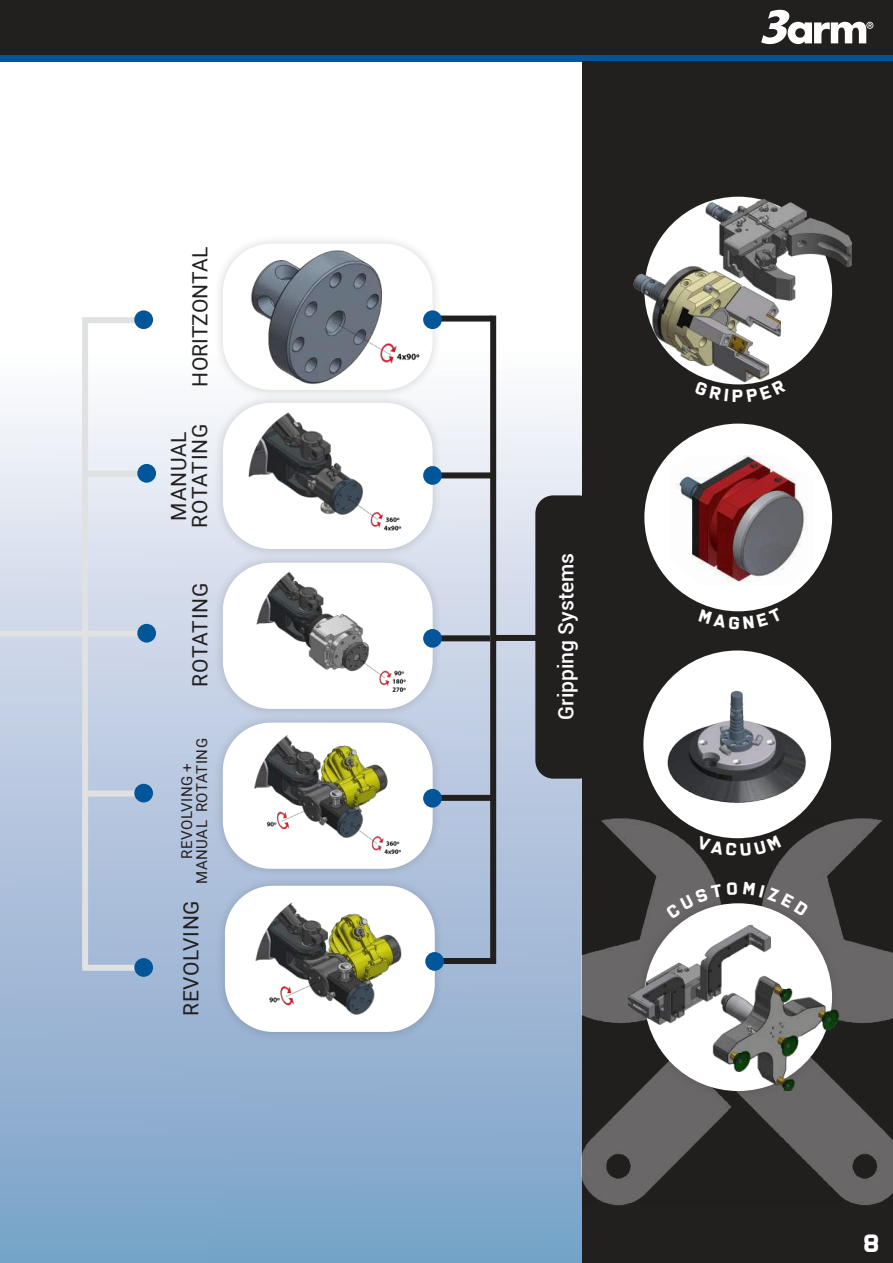
<style>
.page{position:relative;width:893px;height:1263px;background:#fff}
.page>*{position:absolute;margin:0;border:0;box-sizing:border-box;transform-origin:0 0}
.t1{font:25.5px "X Heighting";color:#fff}
.t2{font:21px/21px "Roboto";letter-spacing:.025em;color:#221f1f;text-align:center}
.t3{font:500 21px "Roboto";color:#fff}
.t4{font:21px "Roboto";letter-spacing:.005em;color:#221f1f}
.t5{font:18px "X Heighting";color:#fff}
.t6{font:15px/15px "Roboto";letter-spacing:.035em;color:#221f1f;text-align:center}
</style>
<div class="page">
<img style="left:0;top:315px;width:582px;height:948px">
<div style="left:535px;top:495px;width:62px;height:284px;background:#221f1f;border-radius:18px"></div>
<div style="left:0;top:54px;width:893px;height:8px;background:#005698"></div>
<div style="left:0;top:0;width:893px;height:54px;background:#221f1f"></div>
<svg style="left:761px;top:10px;width:112px;height:34px"></svg>
<div style="left:582px;top:62px;width:311px;height:1201px;background:#221f1f"></div>
<div style="left:0;top:631px;width:94px;height:6px;background:#dfe1e2"></div>
<img style="left:582px;top:818px;width:311px;height:388px">
<div style="left:634px;top:641px;width:207px;height:207px;background:#221f1f"></div>
<div style="left:643px;top:650px;width:188px;height:188px;background:#fff;border-radius:50%"></div>
<img style="left:666px;top:687px;width:149px;height:121px">
<div style="left:644px;top:424px;width:188px;height:187px;background:#fff;border-radius:50%"></div>
<img style="left:669px;top:455px;width:145px;height:131px">
<div style="left:644px;top:197px;width:188px;height:187px;background:#fff;border-radius:50%"></div>
<img style="left:633px;top:264px;width:147px;height:120px">
<img style="left:703px;top:196px;width:150px;height:106px">
<div style="left:634px;top:893px;width:208px;height:208px;background:#221f1f;opacity:.2"></div>
<div style="left:644px;top:903px;width:188px;height:188px;background:#fff;border-radius:50%"></div>
<img style="left:626px;top:923px;width:145px;height:103px">
<img style="left:710px;top:973px;width:132px;height:118px">
<div style="left:213px;top:234px;width:230px;height:166px;background:#221f1f;opacity:.2"></div>
<div style="left:223px;top:244px;width:210px;height:146px;background:#fff;border-radius:48px"></div>
<div style="left:213px;top:393px;width:230px;height:166px;background:#221f1f;opacity:.2"></div>
<div style="left:223px;top:403px;width:210px;height:146px;background:#fff;border-radius:48px"></div>
<div style="left:213px;top:553px;width:230px;height:166px;background:#221f1f;opacity:.2"></div>
<div style="left:223px;top:563px;width:210px;height:146px;background:#fff;border-radius:48px"></div>
<div style="left:213px;top:713px;width:230px;height:165px;background:#221f1f;opacity:.2"></div>
<div style="left:223px;top:722px;width:210px;height:147px;background:#fff;border-radius:48px"></div>
<div style="left:215px;top:876px;width:230px;height:166px;background:#221f1f;opacity:.2"></div>
<div style="left:225px;top:886px;width:210px;height:146px;background:#fff;border-radius:48px"></div>
<img style="left:249px;top:247px;width:172px;height:139px">
<img style="left:248px;top:412px;width:154px;height:119px">
<img style="left:256px;top:568px;width:152px;height:124px">
<img style="left:254px;top:735px;width:147px;height:119px">
<img style="left:252px;top:886px;width:151px;height:129px">
<div style="left:82px;top:320px;width:6px;height:648px;background:#dfe1e2"></div>
<div style="left:82px;top:965px;width:63px;height:6px;background:#dfe1e2"></div>
<div style="left:85px;top:790px;width:59px;height:6px;background:#dfe1e2"></div>
<div style="left:85px;top:631px;width:62px;height:6px;background:#dfe1e2"></div>
<div style="left:85px;top:471px;width:59px;height:6px;background:#dfe1e2"></div>
<div style="left:82px;top:317px;width:59px;height:6px;background:#dfe1e2"></div>
<div style="left:134px;top:784px;width:19px;height:18px;background:#005698;border-radius:50%"></div>
<div style="left:134px;top:958px;width:19px;height:19px;background:#005698;border-radius:50%"></div>
<div style="left:137px;top:624px;width:19px;height:18px;background:#005698;border-radius:50%"></div>
<div style="left:137px;top:464px;width:19px;height:19px;background:#005698;border-radius:50%"></div>
<div style="left:134px;top:310px;width:19px;height:19px;background:#005698;border-radius:50%"></div>
<div style="left:490px;top:316px;width:6px;height:648px;background:#221f1f"></div>
<div style="left:426px;top:316px;width:66px;height:6px;background:#221f1f"></div>
<div style="left:432px;top:472px;width:59px;height:6px;background:#221f1f"></div>
<div style="left:432px;top:635px;width:58px;height:6px;background:#221f1f"></div>
<div style="left:493px;top:635px;width:45px;height:6px;background:#221f1f"></div>
<div style="left:432px;top:795px;width:59px;height:6px;background:#221f1f"></div>
<div style="left:434px;top:958px;width:59px;height:6px;background:#221f1f"></div>
<div style="left:423px;top:310px;width:19px;height:19px;background:#005698;border-radius:50%"></div>
<div style="left:423px;top:466px;width:19px;height:19px;background:#005698;border-radius:50%"></div>
<div style="left:423px;top:629px;width:19px;height:19px;background:#005698;border-radius:50%"></div>
<div style="left:423px;top:789px;width:19px;height:19px;background:#005698;border-radius:50%"></div>
<div style="left:425px;top:952px;width:19px;height:19px;background:#005698;border-radius:50%"></div>
<svg style="left:697px;top:835px;width:84px;height:21px"></svg>
<svg style="left:714px;top:608px;width:49px;height:4px"></svg>
<svg style="left:695px;top:381px;width:34px;height:3px"></svg>
<svg style="left:746px;top:379px;width:34px;height:5px"></svg>
<svg style="left:666px;top:882px;width:71px;height:36px"></svg>
<svg style="left:743px;top:882px;width:65px;height:34px"></svg>
<p class="t4" style="left:192px;top:387px;width:141px;rotate:-90deg">HORITZONTAL</p>
<p class="t2" style="left:170px;top:528px;width:105px;rotate:-90deg">MANUAL<br>ROTATING</p>
<p class="t2" style="left:191px;top:687px;width:105px;rotate:-90deg">ROTATING</p>
<p class="t6" style="left:181px;top:884px;width:147px;rotate:-90deg">REVOLVING +<br>MANUAL ROTATING</p>
<p class="t2" style="left:182px;top:1016px;width:117px;rotate:-90deg">REVOLVING</p>
<p class="t3" style="left:557px;top:720px;width:168px;rotate:-90deg">Gripping Systems</p>
<p class="t5" style="left:733px;top:389px;width:12px">p</p>
<p class="t1" style="left:864px;top:1234px;width:16px">8</p>
</div>
